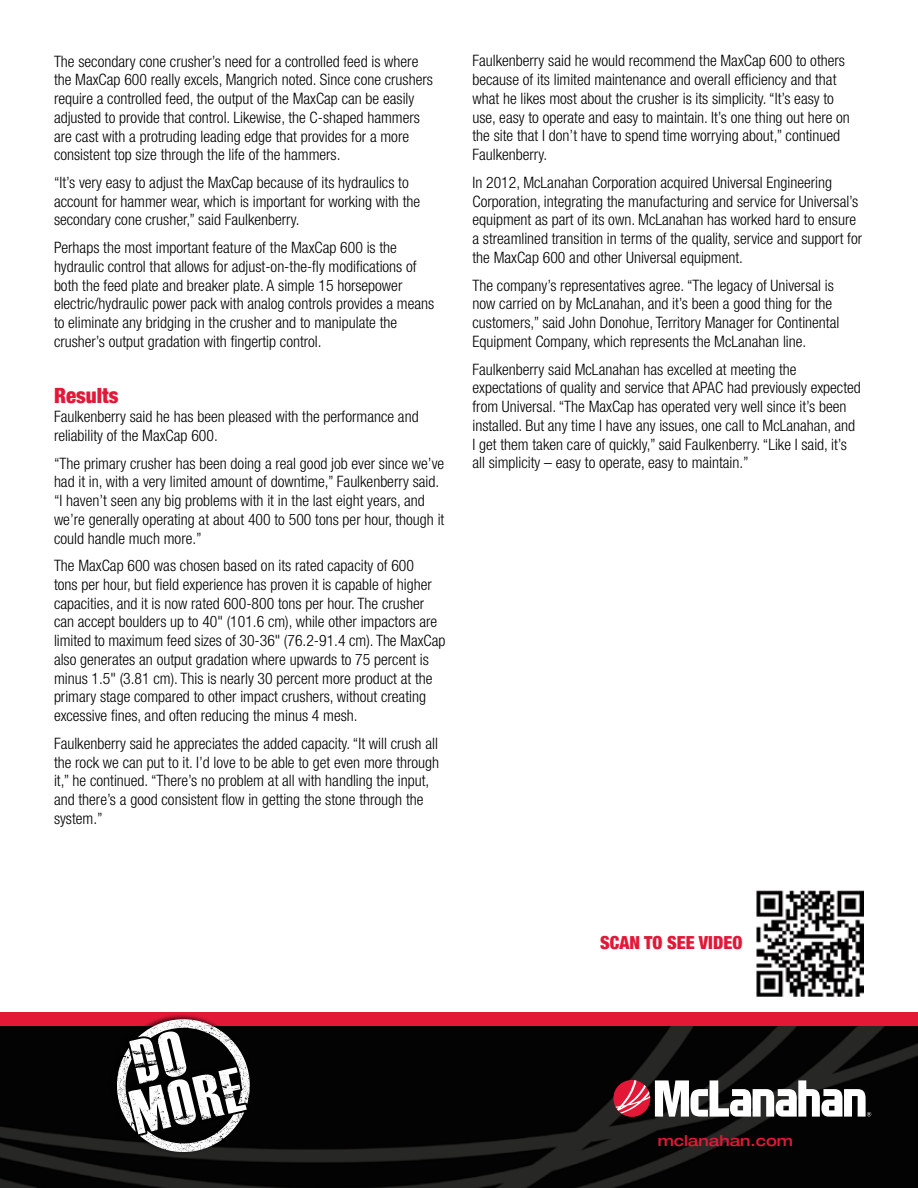
<style>
.page{position:relative;width:918px;height:1188px;background:#fff}
.page>*{position:absolute;margin:0;border:0;box-sizing:border-box;transform-origin:0 0}
.t1{font:900 condensed 21px "Helvetica Neue";color:#e31837}
.t2{font:900 condensed 18px "Helvetica Neue";color:#e31837}
.t3{font:300 condensed 15.75px/18.8px "Helvetica Neue";color:#000}
.t4{font:500 expanded 15px "Helvetica Neue";color:#e31837}
</style>
<div class="page">
<img style="left:0;top:1026px;width:918px;height:162px">
<div style="left:0;top:1012px;width:918px;height:14px;background:#e31837"></div>
<div style="left:110px;top:1013px;width:142px;height:142px;background:#000;opacity:.75"></div>
<svg style="left:117px;top:1019px;width:133px;height:133px"></svg>
<svg style="left:613px;top:1080px;width:37px;height:37px"></svg>
<svg style="left:615px;top:1080px;width:256px;height:37px"></svg>
<img style="left:757px;top:891px;width:106px;height:106px">
<p class="t3" style="left:54px;top:51px;width:380px">The secondary cone crusher’s need for a controlled feed is where the MaxCap 600 really excels, Mangrich noted. Since cone crushers require a controlled feed, the output of the MaxCap can be easily adjusted to provide that control. Likewise, the C-shaped hammers are cast with a protruding leading edge that provides for a more consistent top size through the life of the hammers.</p>
<p class="t3" style="left:54px;top:173px;width:368px">“It’s very easy to adjust the MaxCap because of its hydraulics to account for hammer wear, which is important for working with the secondary cone crusher,” said Faulkenberry.</p>
<p class="t3" style="left:54px;top:238px;width:382px">Perhaps the most important feature of the MaxCap 600 is the hydraulic control that allows for adjust-on-the-fly modifications of both the feed plate and breaker plate. A simple 15 horsepower electric/hydraulic power pack with analog controls provides a means to eliminate any bridging in the crusher and to manipulate the crusher’s output gradation with fingertip control.</p>
<h1 class="t1" style="left:54px;top:379px;width:66px">RESULTS</h1>
<p class="t3" style="left:54px;top:407px;width:366px">Faulkenberry said he has been pleased with the performance and reliability of the MaxCap 600.</p>
<p class="t3" style="left:54px;top:453px;width:392px">“The primary crusher has been doing a real good job ever since we’ve had it in, with a very limited amount of downtime,” Faulkenberry said. “I haven’t seen any big problems with it in the last eight years, and we’re generally operating at about 400 to 500 tons per hour, though it could handle much more.”</p>
<p class="t3" style="left:54px;top:556px;width:393px">The MaxCap 600 was chosen based on its rated capacity of 600<br>tons per hour, but field experience has proven it is capable of higher capacities, and it is now rated 600-800 tons per hour. The crusher can accept boulders up to 40" (101.6 cm), while other impactors are limited to maximum feed sizes of 30-36" (76.2-91.4 cm). The MaxCap also generates an output gradation where upwards to 75 percent is minus 1.5" (3.81 cm). This is nearly 30 percent more product at the primary stage compared to other impact crushers, without creating excessive fines, and often reducing the minus 4 mesh.</p>
<p class="t3" style="left:54px;top:734px;width:387px">Faulkenberry said he appreciates the added capacity. “It will crush all the rock we can put to it. I’d love to be able to get even more through it,” he continued. “There’s no problem at all with handling the input, and there’s a good consistent flow in getting the stone through the system.”</p>
<p class="t3" style="left:472px;top:51px;width:379px">Faulkenberry said he would recommend the MaxCap 600 to others because of its limited maintenance and overall efficiency and that what he likes most about the crusher is its simplicity. “It’s easy to use, easy to operate and easy to maintain. It’s one thing out here on the site that I don’t have to spend time worrying about,” continued Faulkenberry.</p>
<p class="t3" style="left:472px;top:173px;width:391px">In 2012, McLanahan Corporation acquired Universal Engineering Corporation, integrating the manufacturing and service for Universal’s equipment as part of its own. McLanahan has worked hard to ensure a streamlined transition in terms of the quality, service and support for the MaxCap 600 and other Universal equipment.</p>
<p class="t3" style="left:472px;top:276px;width:368px">The company’s representatives agree. “The legacy of Universal is now carried on by McLanahan, and it’s been a good thing for the customers,” said John Donohue, Territory Manager for Continental Equipment Company, which represents the McLanahan line.</p>
<p class="t3" style="left:472px;top:360px;width:390px">Faulkenberry said McLanahan has excelled at meeting the expectations of quality and service that APAC had previously expected from Universal. “The MaxCap has operated very well since it’s been installed. But any time I have any issues, one call to McLanahan, and I get them taken care of quickly,” said Faulkenberry. “Like I said, it’s all simplicity – easy to operate, easy to maintain.”</p>
<p class="t2" style="left:600px;top:928px;width:144px">SCAN TO SEE VIDEO</p>
<p class="t4" style="left:658px;top:1132px;width:137px">mclanahan.com</p>
</div>
